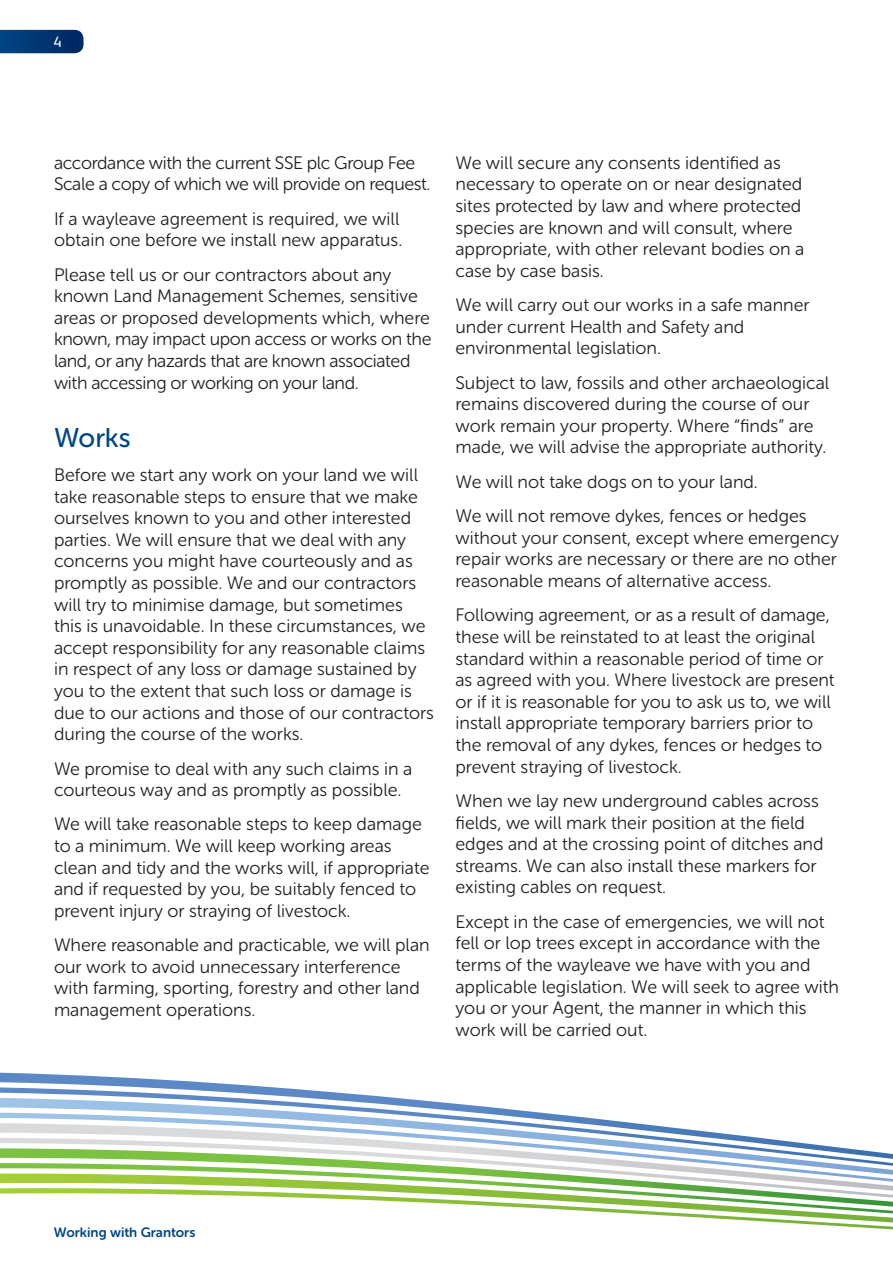
<style>
.page{position:relative;width:893px;height:1263px;background:#fff}
.page>*{position:absolute;margin:0;border:0;box-sizing:border-box;transform-origin:0 0}
.Heasing_2_-_blue{font:27px "Museo Sans Rounded 500";color:#004687}
.Main_body{font:18px/21.6px "Museo Sans Rounded 300";color:#231f20}
.Main_body-2{font:18px/21.6px "Museo Sans Rounded 300";letter-spacing:-.02em;color:#231f20}
.t1{font:15px "FS Albert Pro";color:#fff}
.t2{font:13.5px "Museo Sans Rounded 700";color:#004687}
</style>
<div class="page">
<svg style="left:0;top:30px;width:84px;height:23px;background:#053975"></svg>
<svg style="left:0;top:1073px;width:268px;height:14px"></svg>
<svg style="left:0;top:1087px;width:396px;height:11px"></svg>
<svg style="left:0;top:1098px;width:543px;height:15px"></svg>
<svg style="left:0;top:1113px;width:632px;height:10px"></svg>
<svg style="left:0;top:1123px;width:761px;height:15px"></svg>
<svg style="left:0;top:1138px;width:843px;height:10px"></svg>
<svg style="left:0;top:1148px;width:893px;height:15px"></svg>
<svg style="left:0;top:1163px;width:893px;height:10px"></svg>
<svg style="left:0;top:1173px;width:893px;height:15px"></svg>
<svg style="left:0;top:1188px;width:893px;height:42px"></svg>
<p class="t1" style="left:54px;top:31px;width:10px">4</p>
<p class="Main_body-2" style="left:54px;top:152px;width:378px">accordance with the current SSE plc Group Fee<br>Scale a copy of which we will provide on request.</p>
<p class="Main_body" style="left:54px;top:208px;width:350px">If a wayleave agreement is required, we will obtain one before we install new apparatus.</p>
<p class="Main_body" style="left:54px;top:264px;width:379px">Please tell us or our contractors about any known Land Management Schemes, sensitive areas or proposed developments which, where known, may impact upon access or works on the land, or any hazards that are known associated with accessing or working on your land.</p>
<p class="Heasing_2_-_blue" style="left:54px;top:422px;width:78px">Works</p>
<p class="Main_body" style="left:54px;top:464px;width:381px">Before we start any work on your land we will take reasonable steps to ensure that we make ourselves known to you and other interested parties. We will ensure that we deal with any concerns you might have courteously and as promptly as possible. We and our contractors will try to minimise damage, but sometimes this is unavoidable. In these circumstances, we accept responsibility for any reasonable claims in respect of any loss or damage sustained by you to the extent that such loss or damage is due to our actions and those of our contractors during the course of the works.</p>
<p class="Main_body" style="left:54px;top:758px;width:360px">We promise to deal with any such claims in a courteous way and as promptly as possible.</p>
<p class="Main_body" style="left:54px;top:814px;width:377px">We will take reasonable steps to keep damage to a minimum. We will keep working areas clean and tidy and the works will, if appropriate and if requested by you, be suitably fenced to prevent injury or straying of livestock.</p>
<p class="Main_body" style="left:54px;top:934px;width:377px">Where reasonable and practicable, we will plan our work to avoid unnecessary interference with farming, sporting, forestry and other land management operations.</p>
<p class="Main_body" style="left:455px;top:152px;width:350px">We will secure any consents identified as necessary to operate on or near designated sites protected by law and where protected species are known and will consult, where appropriate, with other relevant bodies on a case by case basis.</p>
<p class="Main_body" style="left:455px;top:294px;width:356px">We will carry out our works in a safe manner under current Health and Safety and environmental legislation.</p>
<p class="Main_body" style="left:455px;top:372px;width:375px">Subject to law, fossils and other archaeological remains discovered during the course of our work remain your property. Where “finds” are made, we will advise the appropriate authority.</p>
<p class="Main_body" style="left:455px;top:471px;width:304px">We will not take dogs on to your land.</p>
<p class="Main_body" style="left:455px;top:505px;width:385px">We will not remove dykes, fences or hedges without your consent, except where emergency repair works are necessary or there are no other reasonable means of alternative access.</p>
<p class="Main_body" style="left:455px;top:604px;width:381px">Following agreement, or as a result of damage, these will be reinstated to at least the original standard within a reasonable period of time or as agreed with you. Where livestock are present or if it is reasonable for you to ask us to, we will install appropriate temporary barriers prior to the removal of any dykes, fences or hedges to prevent straying of livestock.</p>
<p class="Main_body" style="left:455px;top:790px;width:370px">When we lay new underground cables across fields, we will mark their position at the field edges and at the crossing point of ditches and streams. We can also install these markers for existing cables on request.</p>
<p class="Main_body" style="left:455px;top:911px;width:385px">Except in the case of emergencies, we will not fell or lop trees except in accordance with the terms of the wayleave we have with you and applicable legislation. We will seek to agree with you or your Agent, the manner in which this work will be carried out.</p>
<p class="t2" style="left:54px;top:1225px;width:143px">Working with Grantors</p>
</div>
